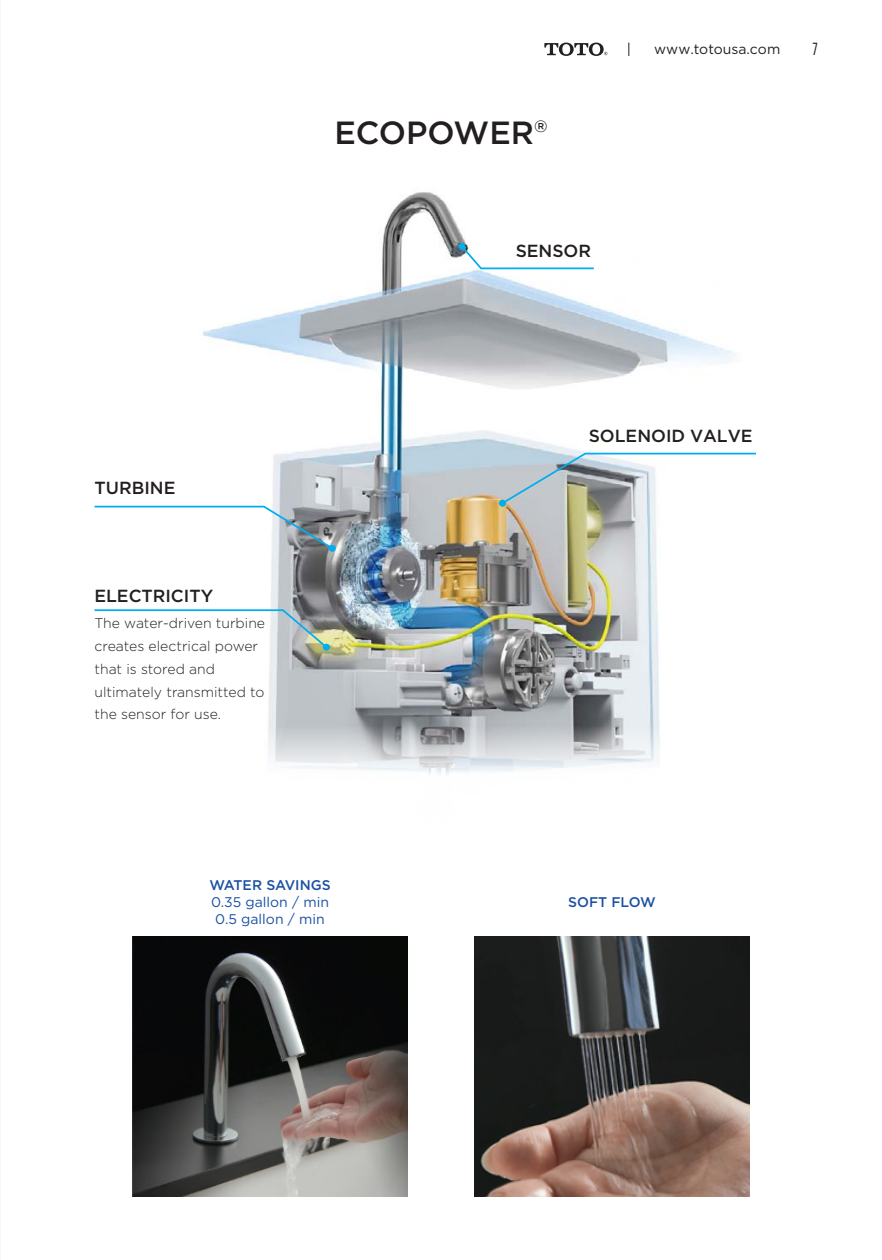
<style>
.page{position:relative;width:882px;height:1260px;background:#fff}
.page>*{position:absolute;margin:0;border:0;box-sizing:border-box;transform-origin:0 0}
.t1{font:500 32.02px "Gotham";color:#231f20}
.t2{font:500 17.5px "Gotham";color:#231f20}
.t3{font:17.5px "Gotham Condensed";color:#231f20}
.t4{font:300 14px/22.8px "Gotham";color:#231f20}
.t5{font:14px/16.8px "Gotham";color:#1b51a3;text-align:center}
.t6{font:500 14px "Gotham";color:#1b51a3}
.t7{font:14px "Gotham";color:#231f20}
</style>
<div class="page">
<img style="left:203px;top:192px;width:532px;height:583px">
<img style="left:133px;top:937px;width:274px;height:260px">
<img style="left:474px;top:937px;width:275px;height:260px">
<svg style="left:94px;top:505px;width:241px;height:46px"></svg>
<div style="left:329px;top:545px;width:7px;height:7px;background:#00aeef;border-radius:50%"></div>
<svg style="left:94px;top:608px;width:235px;height:42px"></svg>
<div style="left:323px;top:644px;width:7px;height:7px;background:#00aeef;border-radius:50%"></div>
<svg style="left:460px;top:244px;width:136px;height:26px"></svg>
<div style="left:458px;top:243px;width:7px;height:7px;background:#00aeef;border-radius:50%"></div>
<svg style="left:500px;top:452px;width:256px;height:54px"></svg>
<div style="left:499px;top:500px;width:7px;height:7px;background:#00aeef;border-radius:50%"></div>
<img style="left:0;top:0;width:1px;height:1260px">
<svg style="left:544px;top:43px;width:63px;height:13px"></svg>
<svg style="left:628px;top:43px;width:1px;height:13px"></svg>
<h1 class="t1" style="left:334px;top:115px;width:215px">ECOPOWER<sup>®</sup></h1>
<p class="t2" style="left:516px;top:240px;width:77px">SENSOR</p>
<p class="t7" style="left:654px;top:41px;width:128px">www.totousa.com</p>
<p class="t3" style="left:812px;top:39px;width:7px">7</p>
<p class="t2" style="left:94px;top:478px;width:82px">TURBINE</p>
<p class="t2" style="left:94px;top:586px;width:120px">ELECTRICITY</p>
<p class="t4" style="left:94px;top:612px;width:172px">The water-driven turbine creates electrical power that is stored and ultimately transmitted to the sensor for use.</p>
<p class="t2" style="left:589px;top:426px;width:165px">SOLENOID VALVE</p>
<p class="t6" style="left:209px;top:877px;width:123px">WATER SAVINGS</p>
<p class="t5" style="left:211px;top:893px;width:120px">0.35 gallon / min<br>0.5 gallon / min</p>
<p class="t6" style="left:568px;top:894px;width:89px">SOFT FLOW</p>
</div>
